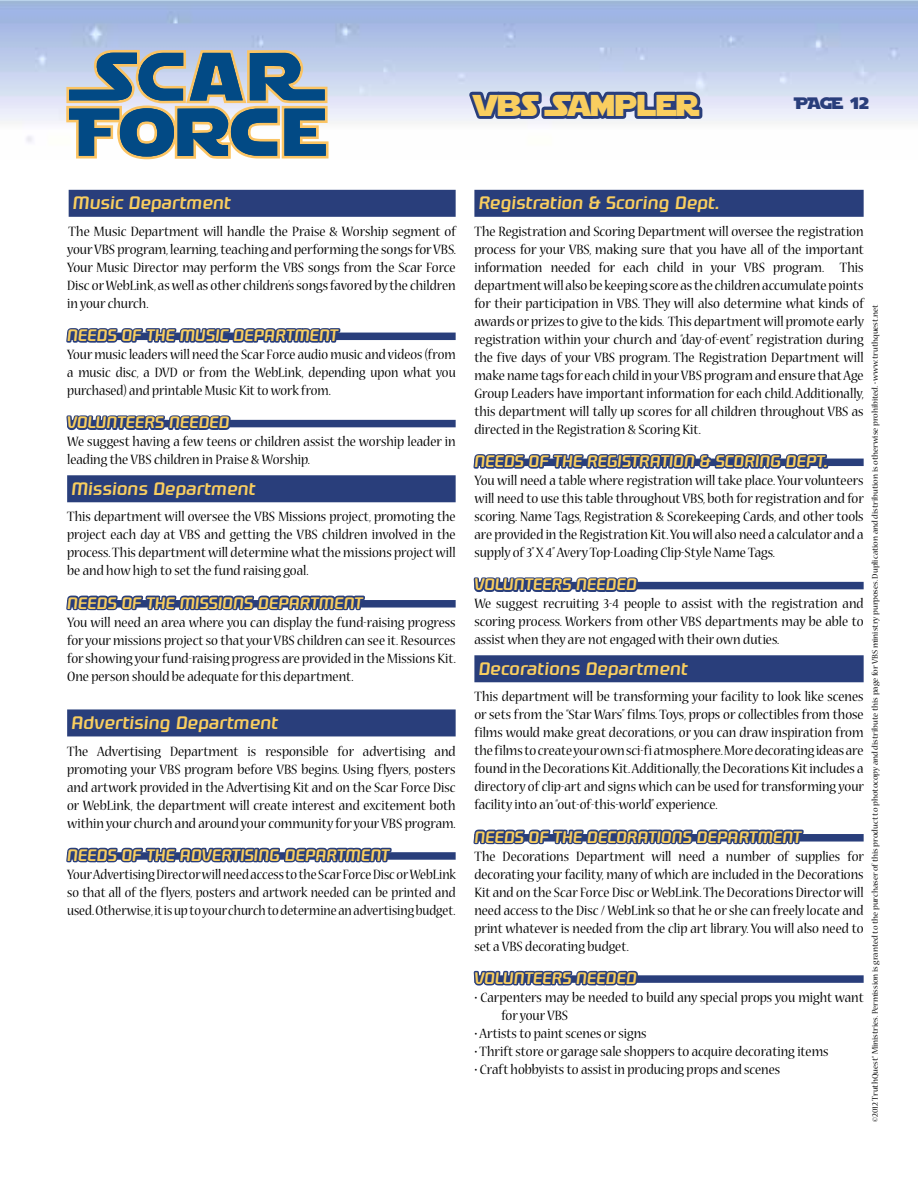
<style>
.page{position:relative;width:918px;height:1188px;background:#fff}
.page>*{position:absolute;margin:0;border:0;box-sizing:border-box;transform-origin:0 0}
.t1{font:30px "Star Jedi";color:#f9ce5f}
.t2{font:18px "Future Bugler";color:#f9ce5f;scale:1.2 1}
.t3{font:16.5px "Future Bugler";color:#f9ce5f;scale:1.2 1}
.t4{font:16.5px "Star Jedi";color:#293e7b}
.t5{font:15px/18px "Nueva Std";color:#000;text-align:justify;scale:.9 1}
.t6{font:15px/18px "Nueva Std";color:#000;text-align:justify;scale:.87 1}
.t7{font:15px/18px "Nueva Std";color:#000;text-align:justify;scale:.88 1}
.t8{font:9px "Nueva Std";color:#000}
</style>
<div class="page">
<svg style="left:66px;top:50px;width:263px;height:109px"></svg>
<svg style="left:465px;top:81px;width:240px;height:48px"></svg>
<div style="left:69px;top:190px;width:387px;height:27px;background:#293e7b"></div>
<div style="left:67px;top:333px;width:389px;height:7px;background:#293e7b"></div>
<div style="left:67px;top:420px;width:389px;height:7px;background:#293e7b"></div>
<div style="left:67px;top:475px;width:389px;height:27px;background:#293e7b"></div>
<div style="left:67px;top:600px;width:389px;height:8px;background:#293e7b"></div>
<div style="left:67px;top:709px;width:389px;height:27px;background:#293e7b"></div>
<div style="left:67px;top:852px;width:389px;height:8px;background:#293e7b"></div>
<svg style="left:66px;top:328px;width:276px;height:175px"></svg>
<svg style="left:66px;top:595px;width:301px;height:16px"></svg>
<svg style="left:66px;top:847px;width:328px;height:16px"></svg>
<div style="left:474px;top:190px;width:390px;height:27px;background:#293e7b"></div>
<div style="left:474px;top:459px;width:390px;height:7px;background:#293e7b"></div>
<div style="left:474px;top:582px;width:390px;height:7px;background:#293e7b"></div>
<div style="left:474px;top:655px;width:390px;height:27px;background:#293e7b"></div>
<div style="left:474px;top:834px;width:390px;height:8px;background:#293e7b"></div>
<div style="left:474px;top:975px;width:390px;height:8px;background:#293e7b"></div>
<svg style="left:473px;top:454px;width:356px;height:216px"></svg>
<svg style="left:473px;top:829px;width:333px;height:16px"></svg>
<svg style="left:473px;top:970px;width:167px;height:16px"></svg>
<h1 class="t1" style="left:473px;top:78px;width:227px">VBS SAMPLER</h1>
<p class="t4" style="left:796px;top:88px;width:74px">PAGE 12</p>
<p class="t2" style="left:73px;top:192px;width:133px">MUSIC DEPARTMENT</p>
<p class="t5" style="left:67px;top:223px;width:434px">The Music Department will handle the Praise &amp; Worship segment of your VBS program, learning, teaching and performing the songs for VBS.<br>Your Music Director may perform the VBS songs from the Scar Force Disc or WebLink, as well as other children’s songs favored by the children in your church.</p>
<p class="t3" style="left:67px;top:326px;width:227px">NEEDS OF THE MUSIC DEPARTMENT</p>
<p class="t7" style="left:67px;top:346px;width:443px">Your music leaders will need the Scar Force audio music and videos (from a music disc, a DVD or from the WebLink, depending upon what you purchased) and printable Music Kit to work from.</p>
<p class="t3" style="left:67px;top:413px;width:136px">VOLUNTEERS NEEDED</p>
<p class="t5" style="left:67px;top:434px;width:433px">We suggest having a few teens or children assist the worship leader in leading the VBS children in Praise &amp; Worship.</p>
<p class="t2" style="left:71px;top:478px;width:155px">MISSIONS DEPARTMENT</p>
<p class="t5" style="left:67px;top:509px;width:433px">This department will oversee the VBS Missions project, promoting the project each day at VBS and getting the VBS children involved in the process. This department will determine what the missions project will be and how high to set the fund raising goal.</p>
<p class="t3" style="left:67px;top:593px;width:248px">NEEDS OF THE MISSIONS DEPARTMENT</p>
<p class="t5" style="left:67px;top:614px;width:434px">You will need an area where you can display the fund-raising progress for your missions project so that your VBS children can see it. Resources for showing your fund-raising progress are provided in the Missions Kit.<br>One person should be adequate for this department.</p>
<p class="t2" style="left:71px;top:712px;width:174px">ADVERTISING DEPARTMENT</p>
<p class="t5" style="left:67px;top:743px;width:433px">The Advertising Department is responsible for advertising and promoting your VBS program before VBS begins. Using flyers, posters and artwork provided in the Advertising Kit and on the Scar Force Disc or WebLink, the department will create interest and excitement both within your church and around your community for your VBS program.</p>
<p class="t3" style="left:67px;top:845px;width:270px">NEEDS OF THE ADVERTISING DEPARTMENT</p>
<p class="t6" style="left:67px;top:866px;width:448px">Your Advertising Director will need access to the Scar Force Disc or WebLink so that all of the flyers, posters and artwork needed can be printed and used. Otherwise, it is up to your church to determine an advertising budget.</p>
<p class="t2" style="left:479px;top:192px;width:202px">REGISTRATION &amp; SCORING DEPT.</p>
<p class="t5" style="left:474px;top:223px;width:435px">The Registration and Scoring Department will oversee the registration process for your VBS, making sure that you have all of the important information needed for each child in your VBS program. This department will also be keeping score as the children accumulate points for their participation in VBS. They will also determine what kinds of awards or prizes to give to the kids. This department will promote early registration within your church and “day-of-event” registration during the five days of your VBS program. The Registration Department will make name tags for each child in your VBS program and ensure that Age Group Leaders have important information for each child. Additionally, this department will tally up scores for all children throughout VBS as directed in the Registration &amp; Scoring Kit.</p>
<p class="t3" style="left:474px;top:452px;width:296px">NEEDS OF THE REGISTRATION &amp; SCORING DEPT.</p>
<p class="t5" style="left:474px;top:472px;width:434px">You will need a table where registration will take place. Your volunteers will need to use this table throughout VBS, both for registration and for scoring. Name Tags, Registration &amp; Scorekeeping Cards, and other tools are provided in the Registration Kit. You will also need a calculator and a supply of 3” X 4” Avery Top-Loading Clip-Style Name Tags.</p>
<p class="t3" style="left:474px;top:575px;width:136px">VOLUNTEERS NEEDED</p>
<p class="t5" style="left:474px;top:596px;width:434px">We suggest recruiting 3-4 people to assist with the registration and scoring process. Workers from other VBS departments may be able to assist when they are not engaged with their own duties.</p>
<p class="t2" style="left:479px;top:658px;width:176px">DECORATIONS DEPARTMENT</p>
<p class="t5" style="left:474px;top:689px;width:434px">This department will be transforming your facility to look like scenes or sets from the “Star Wars” films. Toys, props or collectibles from those films would make great decorations, or you can draw inspiration from the films to create your own sci-fi atmosphere. More decorating ideas are found in the Decorations Kit. Additionally, the Decorations Kit includes a directory of clip-art and signs which can be used for transforming your facility into an “out-of-this-world” experience.</p>
<p class="t3" style="left:474px;top:827px;width:274px">NEEDS OF THE DECORATIONS DEPARTMENT</p>
<p class="t5" style="left:474px;top:848px;width:434px">The Decorations Department will need a number of supplies for decorating your facility, many of which are included in the Decorations Kit and on the Scar Force Disc or WebLink. The Decorations Director will need access to the Disc / WebLink so that he or she can freely locate and print whatever is needed from the clip art library. You will also need to set a VBS decorating budget.</p>
<p class="t3" style="left:474px;top:969px;width:136px">VOLUNTEERS NEEDED</p>
<p class="t5" style="left:501px;top:989px;width:404px;text-indent:-27px">• Carpenters may be needed to build any special props you might want for your VBS</p>
<p class="t5" style="left:474px;top:1025px;width:193px">• Artists to paint scenes or signs</p>
<p class="t5" style="left:474px;top:1043px;width:395px">• Thrift store or garage sale shoppers to acquire decorating items</p>
<p class="t5" style="left:474px;top:1061px;width:341px">• Craft hobbyists to assist in producing props and scenes</p>
<p class="t8" style="left:871px;top:1122px;width:819px;rotate:-90deg">©2012 TruthQuest® Ministries. Permission is granted to the purchaser of this product to photocopy and distribute this page for VBS ministry purposes. Duplication and distribution is otherwise prohibited. • www.truthquest.net</p>
</div>
